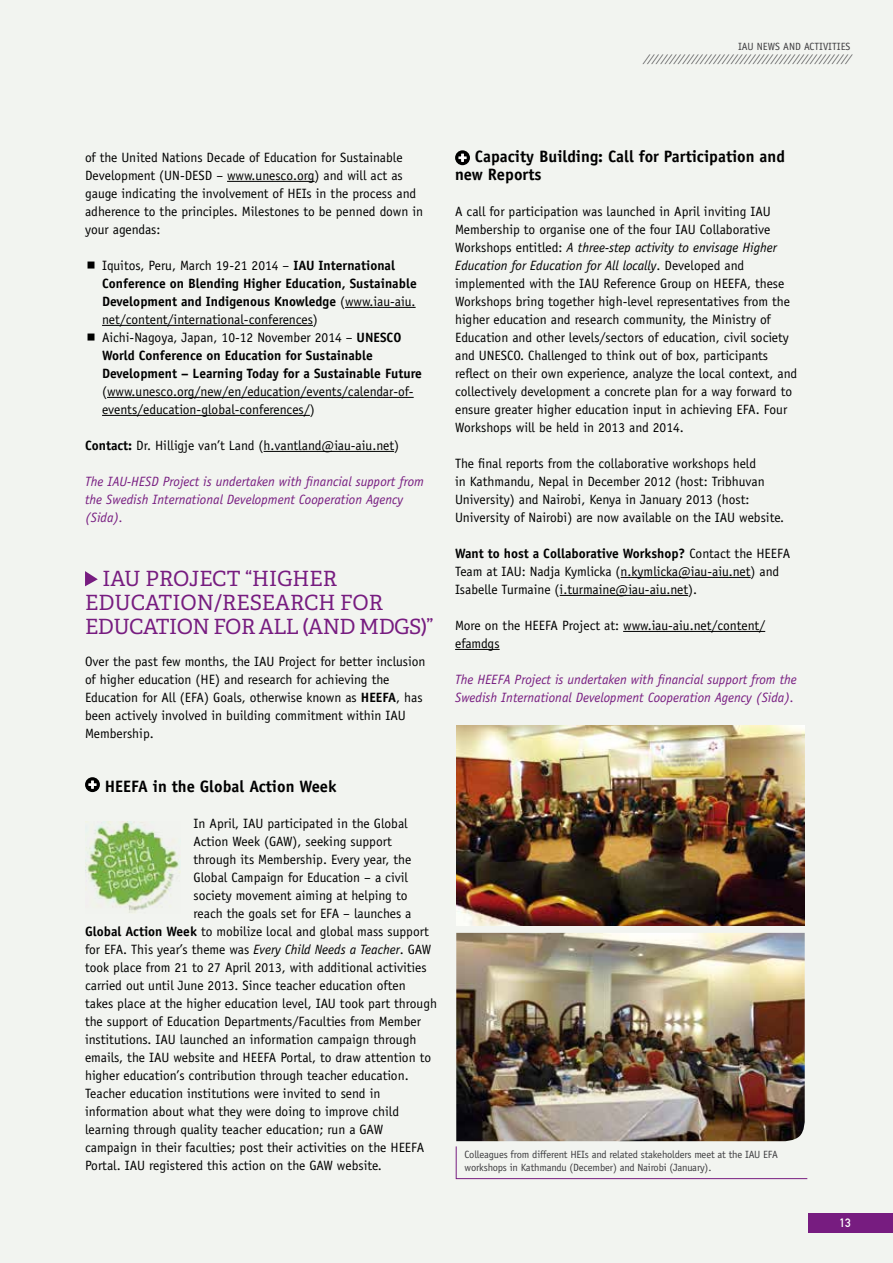
<style>
.page{position:relative;width:893px;height:1263px;background:#f2f4f0}
.page>*{position:absolute;margin:0;border:0;box-sizing:border-box;transform-origin:0 0}
.t1{font:21px "Adelle";letter-spacing:-.025em;color:#771c80}
.t2{font:700 16.5px/18px "Officina Sans Std";color:#000}
.t3{font:13.5px/18px "Officina Sans Std";color:#000}
.t4{font:700 13.5px/18px "Officina Sans Std";color:#000}
.t5{font:italic 13.5px/18px "Officina Sans Std";color:#771c80}
.t6{font:12px "DIN Mittelschrift Std";color:#fff}
.t7{font:10.5px/13.5px "Officina Sans Std";letter-spacing:-.015em;color:#3e3d40}
.t8{font:italic 10.5px "Officina Sans Std";color:#3e3d40}
.s1{font-weight:400}
.s2{font-weight:700}
.s3{font-style:italic}
</style>
<div class="page">
<div style="left:808px;top:1213px;width:85px;height:20px;background:#771c80"></div>
<hr style="left:227px;top:181px;width:88px;height:1px;background:#000">
<hr style="left:345px;top:307px;width:71px;height:1px;background:#000">
<hr style="left:102px;top:325px;width:211px;height:1px;background:#000">
<hr style="left:107px;top:397px;width:307px;height:1px;background:#000">
<hr style="left:102px;top:415px;width:208px;height:1px;background:#000">
<hr style="left:264px;top:451px;width:130px;height:1px;background:#000">
<svg style="left:85px;top:571px;width:13px;height:15px"></svg>
<svg style="left:85px;top:777px;width:15px;height:15px"></svg>
<svg style="left:89px;top:781px;width:7px;height:8px"></svg>
<img style="left:85px;top:821px;width:95px;height:92px">
<hr style="left:621px;top:577px;width:130px;height:1px;background:#000">
<hr style="left:560px;top:595px;width:128px;height:1px;background:#000">
<hr style="left:623px;top:631px;width:142px;height:1px;background:#000">
<hr style="left:455px;top:649px;width:45px;height:1px;background:#000">
<svg style="left:455px;top:150px;width:15px;height:15px"></svg>
<svg style="left:459px;top:154px;width:7px;height:8px"></svg>
<img style="left:456px;top:933px;width:349px;height:208px">
<img style="left:456px;top:726px;width:349px;height:199px">
<svg style="left:455px;top:1146px;width:353px;height:33px"></svg>
<p class="t7" style="left:738px;top:40px;width:32px">IAU News</p>
<p class="t7" style="left:783px;top:40px;width:7px">and</p>
<p class="t7" style="left:804px;top:40px;width:12px">Activities</p>
<p class="t8" style="left:643px;top:52px;width:212px">///////////////////////////////////////////////</p>
<p class="t3" style="left:85px;top:148px;width:340px">of the United Nations Decade of Education for Sustainable Development (UN-DESD – www.unesco.org) and will act as gauge indicating the involvement of H EIs in the process and adherence to the principles. Milestones to be penned down in your agendas:</p>
<p class="t4" style="left:102px;top:256px;width:321px"><span class="s1">Iquitos, Peru, March 19-21 2014 –</span> IAU International Conference on Blending Higher Education, Sustainable Development and Indigenous Knowledge <span class="s1">(www.iau-aiu. net/content/international-conferences)<br>Aichi-Nagoya, Japan, 10-12 November 2014 –</span> UN ESCO World Conference on Education for Sustainable Development – Learning Today for a Sustainable Future</p>
<p class="t3" style="left:102px;top:382px;width:313px">(www.unesco.org/new/en/education/events/calendar-of&shy;events/education-global-conferences/)</p>
<p class="t3" style="left:85px;top:436px;width:316px"><span class="s2">Contact:</span> Dr. Hilligje van’t Land (h.vantland@iau-aiu.net)</p>
<p class="t5" style="left:85px;top:472px;width:340px">The IAU-HESD Project is undertaken with financial support from the Swedish International Development Cooperation Agency (Sida).</p>
<h1 class="t1" style="left:102px;top:566px;width:58px">IAU PROJECT</h1>
<h1 class="t1" style="left:245px;top:566px;width:39px">“HIGHER</h1>
<h1 class="t1" style="left:85px;top:590px;width:29px">EDUCATION</h1>
<h1 class="t1" style="left:214px;top:590px;width:38px">/RESEARCH</h1>
<h1 class="t1" style="left:340px;top:590px;width:15px">FOR</h1>
<h1 class="t1" style="left:85px;top:614px;width:28px">EDUCATION</h1>
<h1 class="t1" style="left:214px;top:614px;width:112px">FOR ALL (AND</h1>
<h1 class="t1" style="left:359px;top:614px;width:76px">MDGS)”</h1>
<p class="t3" style="left:85px;top:652px;width:342px">Over the past few months, the IAU Project for better inclusion of higher education (H E) and research for achieving the Education for All (EFA) Goals, otherwise known as <span class="s2">HEEFA</span>, has been actively involved in building commitment within IAU Membership.</p>
<p class="t2" style="left:105px;top:777px;width:233px">HEEFA in the Global Action Week</p>
<p class="t3" style="left:193px;top:814px;width:216px">In April, IAU participated in the Global</p>
<p class="t3" style="left:193px;top:832px;width:200px">Action Week (GAW), seeking support</p>
<p class="t3" style="left:193px;top:850px;width:219px">through its Membership. Every year, the</p>
<p class="t3" style="left:193px;top:868px;width:216px">Global Campaign for Education – a civil</p>
<p class="t3" style="left:193px;top:886px;width:216px">society movement aiming at helping to</p>
<p class="t3" style="left:193px;top:904px;width:220px">reach the goals set for EFA – launches a</p>
<p class="t3" style="left:85px;top:922px;width:345px"><span class="s2">Global Action Week</span> to mobilize local and global mass support</p>
<p class="t3" style="left:85px;top:940px;width:348px">for EFA. This year’s theme was <span class="s3">Every Child Needs a Teacher</span>. GAW</p>
<p class="t3" style="left:85px;top:958px;width:343px">took place from 21 to 27 April 2013, with additional activities</p>
<p class="t3" style="left:85px;top:976px;width:322px">carried out until June 2013. Since teacher education often</p>
<p class="t3" style="left:85px;top:994px;width:354px">takes place at the higher education level, IAU took part through</p>
<p class="t3" style="left:85px;top:1012px;width:337px">the support of Education Departments/Faculties from Member</p>
<p class="t3" style="left:85px;top:1030px;width:333px">institutions. IAU launched an information campaign through</p>
<p class="t3" style="left:85px;top:1048px;width:348px">emails, the IAU website and H EEFA Portal, to draw attention to</p>
<p class="t3" style="left:85px;top:1066px;width:325px">higher education’s contribution through teacher education.</p>
<p class="t3" style="left:85px;top:1084px;width:297px">Teacher education institutions were invited to send in</p>
<p class="t3" style="left:85px;top:1102px;width:316px">information about what they were doing to improve child</p>
<p class="t3" style="left:85px;top:1120px;width:300px">learning through quality teacher education; run a GAW</p>
<p class="t3" style="left:85px;top:1138px;width:341px">campaign in their faculties; post their activities on the H EEFA</p>
<p class="t3" style="left:85px;top:1156px;width:298px">Portal. IAU registered this action on the GAW website.</p>
<p class="t2" style="left:455px;top:147px;width:331px;text-indent:20px">Capacity Building: Call for Participation and new Reports</p>
<p class="t3" style="left:455px;top:202px;width:344px">A call for participation was launched in April inviting IAU Membership to organise one of the four IAU Collaborative Workshops entitled: <span class="s3">A three-step activity to envisage Higher Education for Education for All locally</span>. Developed and implemented with the IAU Reference Group on H EEFA, these Workshops bring together high-level representatives from the higher education and research community, the Ministry of Education and other levels/sectors of education, civil society and UNESCO. Challenged to think out of box, participants reflect on their own experience, analyze the local context, and collectively development a concrete plan for a way forward to ensure greater higher education input in achieving EFA. Four Workshops will be held in 2013 and 2014.</p>
<p class="t3" style="left:455px;top:454px;width:331px">The final reports from the collaborative workshops held<br>in Kathmandu, Nepal in December 2012 (host: Tribhuvan University) and Nairobi, Kenya in January 2013 (host:<br>University of Nairobi) are now available on the IAU website.</p>
<p class="t3" style="left:455px;top:544px;width:337px"><span class="s2">Want to host a Collaborative Workshop?</span> Contact the H EEFA<br>Team at IAU: Nadja Kymlicka (n.kymlicka@iau-aiu.net) and<br>Isabelle Turmaine (i.turmaine@iau-aiu.net).</p>
<p class="t3" style="left:455px;top:616px;width:312px">More on the H EEFA Project at: www.iau-aiu.net/content/ efamdgs</p>
<p class="t5" style="left:455px;top:670px;width:343px">The HEEFA Project is undertaken with financial support from the<br>Swedish International Development Cooperation Agency (Sida).</p>
<p class="t7" style="left:465px;top:1147px;width:315px">Colleagues from different H EIs and related stakeholders meet at the IAU EFA workshops in Kathmandu (December) and Nairobi (January).</p>
<p class="t6" style="left:839px;top:1216px;width:13px">13</p>
</div>
